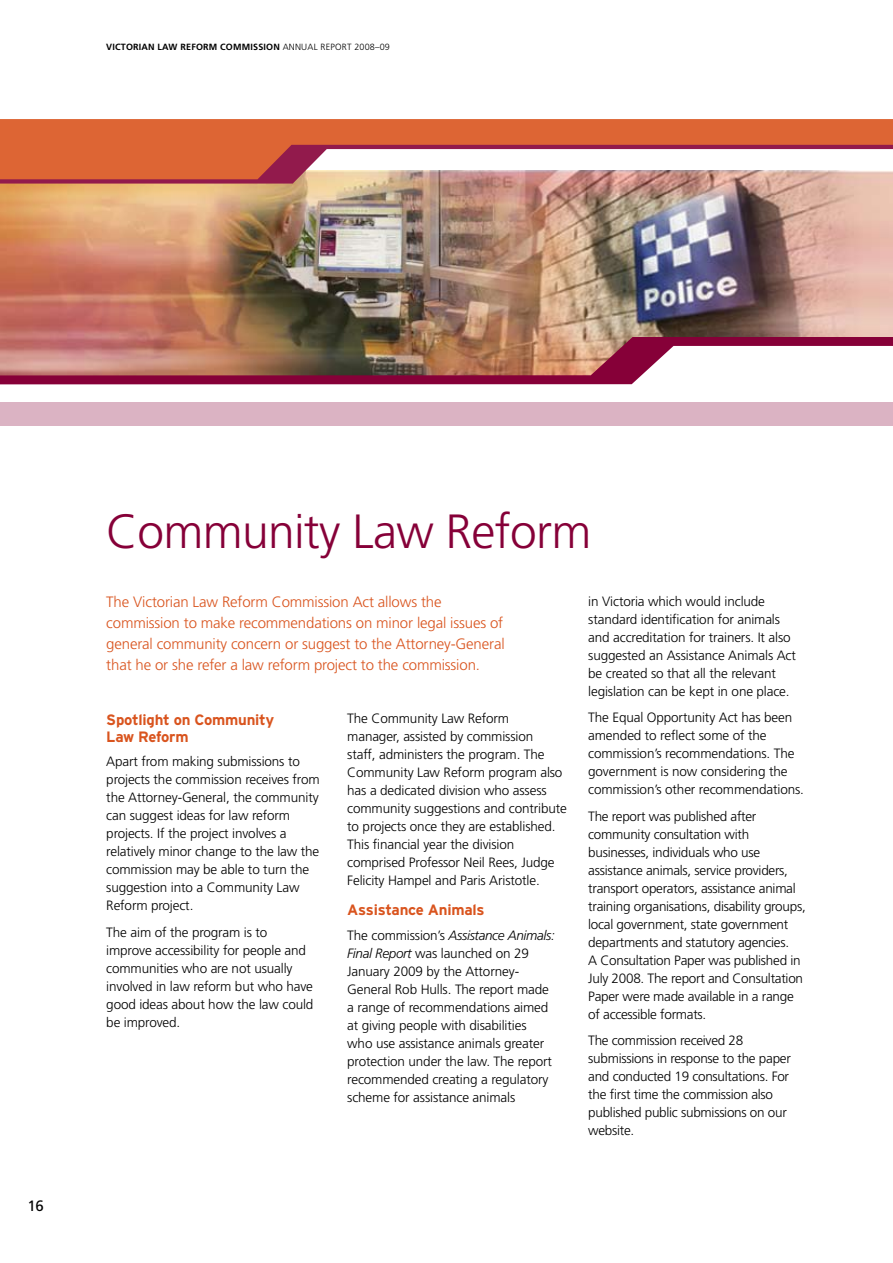
<style>
.page{position:relative;width:893px;height:1263px;background:#fff}
.page>*{position:absolute;margin:0;border:0;box-sizing:border-box;transform-origin:0 0}
.t1{font:300 48px "Frutiger CE";letter-spacing:-.015em;color:#860038}
.t2{font:300 15px/21px "Frutiger";letter-spacing:-.01em;color:#d9541e}
.t3{font:700 15px/17.2px "Interstate";letter-spacing:-.015em;color:#d9541e}
.t4{font:15px "Frutiger CE";color:#000}
.t5{font:300 13.5px/18px "Frutiger CE";letter-spacing:-.01em;color:#000}
.t6{font:700 9px "Frutiger CE";letter-spacing:.02em;color:#000}
.s1{font-weight:300}
.s2{font-style:italic}
</style>
<div class="page">
<img style="left:0;top:184px;width:893px;height:153px">
<svg style="left:0;top:337px;width:893px;height:9px;background:#9c504f"></svg>
<svg style="left:0;top:179px;width:893px;height:5px;background:#c07a78"></svg>
<svg style="left:0;top:119px;width:893px;height:60px;fill:#dd6534"></svg>
<img style="left:0;top:346px;width:674px;height:39px">
<div style="left:0;top:402px;width:893px;height:23px;background:#dbb3c3"></div>
<p class="t6" style="left:106px;top:41px;width:285px">VICTORIAN LAW REFORM COMMISSION <span class="s1">ANNUAL REPORT 2008–09</span></p>
<p class="t4" style="left:27px;top:1197px;width:18px">16</p>
<h1 class="t1" style="left:106px;top:503px;width:486px">Community Law Reform</h1>
<p class="t2" style="left:106px;top:591px;width:400px">The Victorian Law Reform Commission Act allows the commission to make recommendations on minor legal issues of general community concern or suggest to the Attorney-General that he or she refer a law reform project to the commission.</p>
<p class="t5" style="left:588px;top:592px;width:209px">in Victoria which would include standard identification for animals and accreditation for trainers. It also suggested an Assistance Animals Act be created so that all the relevant legislation can be kept in one place.</p>
<p class="t5" style="left:588px;top:708px;width:217px">The Equal Opportunity Act has been amended to reflect some of the commission’s recommendations. The government is now considering the commission’s other recommendations.</p>
<p class="t5" style="left:588px;top:807px;width:219px">The report was published after community consultation with businesses, individuals who use assistance animals, service providers, transport operators, assistance animal training organisations, disability groups, local government, state government departments and statutory agencies.<br>A Consultation Paper was published in July 2008. The report and Consultation Paper were made available in a range of accessible formats.</p>
<p class="t5" style="left:588px;top:1031px;width:204px">The commission received 28 submissions in response to the paper and conducted 19 consultations. For the first time the commission also published public submissions on our website.</p>
<p class="t5" style="left:347px;top:709px;width:221px">The Community Law Reform<br>manager, assisted by commission<br>staff, administers the program. The Community Law Reform program also has a dedicated division who assess community suggestions and contribute to projects once they are established.<br>This financial year the division comprised Professor Neil Rees, Judge Felicity Hampel and Paris Aristotle.</p>
<p class="t3" style="left:347px;top:901px;width:139px">Assistance Animals</p>
<p class="t5" style="left:347px;top:926px;width:209px">The commission’s <span class="s2">Assistance Animals:<br>Final Report</span> was launched on 29<br>January 2009 by the Attorney-General Rob Hulls. The report made a range of recommendations aimed at giving people with disabilities who use assistance animals greater protection under the law. The report recommended creating a regulatory scheme for assistance animals</p>
<p class="t3" style="left:106px;top:711px;width:169px">Spotlight on Community<br>Law Reform</p>
<p class="t5" style="left:106px;top:753px;width:215px">Apart from making submissions to projects the commission receives from the Attorney-General, the community can suggest ideas for law reform projects. If the project involves a relatively minor change to the law the commission may be able to turn the suggestion into a Community Law<br>Reform project.</p>
<p class="t5" style="left:106px;top:923px;width:209px">The aim of the program is to improve accessibility for people and communities who are not usually involved in law reform but who have good ideas about how the law could be improved.</p>
</div>
